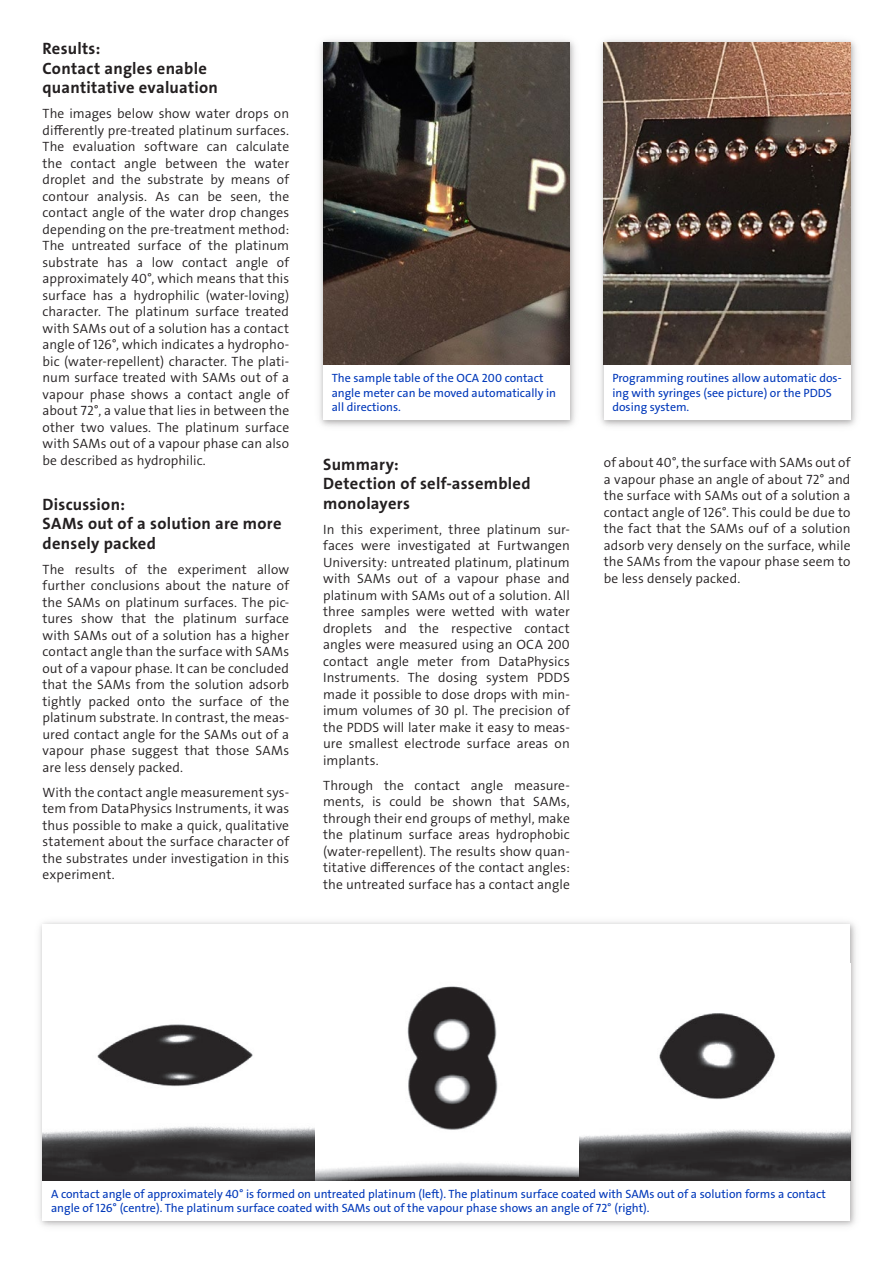
<style>
.page{position:relative;width:893px;height:1263px;background:#fff}
.page>*{position:absolute;margin:0;border:0;box-sizing:border-box;transform-origin:0 0}
.Zwischenüberschrift{font:16.5px/19.5px "The Sans LP7 Bld";letter-spacing:.02em;color:#231f20}
.Text_GB{font:13.5px/16.5px "The Sans LP4 Se Lig";letter-spacing:.01em;color:#231f20;text-align:justify}
.Caption_GB{font:12px/14.4px "The Sans LP5 Plain";color:#0038ba}
</style>
<div class="page">
<div style="left:38px;top:920px;width:819px;height:308px;background:#231f20;opacity:.26"></div>
<div style="left:43px;top:924px;width:807px;height:296px;background:#fff"></div>
<div style="left:318px;top:38px;width:259px;height:389px;background:#231f20;opacity:.26"></div>
<div style="left:323px;top:43px;width:247px;height:376px;background:#fff"></div>
<div style="left:599px;top:38px;width:258px;height:389px;background:#231f20;opacity:.26"></div>
<div style="left:604px;top:43px;width:246px;height:376px;background:#fff"></div>
<img style="left:578px;top:1013px;width:272px;height:167px">
<img style="left:315px;top:986px;width:263px;height:194px">
<img style="left:43px;top:1024px;width:272px;height:156px">
<img style="left:323px;top:43px;width:247px;height:322px">
<img style="left:604px;top:43px;width:246px;height:322px">
<p class="Zwischenüberschrift" style="left:43px;top:39px;width:177px">Results:<br>Contact angles enable quantitative evaluation</p>
<p class="Text_GB" style="left:43px;top:106px;width:248px">The images below show water drops on differently pre-treated platinum surfaces.<br>The evaluation software can calculate the contact angle between the water droplet and the substrate by means of contour analysis. As can be seen, the contact angle of the water drop changes depending on the pre-treatment method:<br>The untreated surface of the platinum substrate has a low contact angle of approximately 40°, which means that this surface has a hydrophilic (water-loving) character. The platinum surface treated with SAMs out of a solution has a contact angle of 126°, which indicates a hydropho&shy;bic (water-repellent) character. The plati&shy;num surface treated with SAMs out of a vapour phase shows a contact angle of about 72°, a value that lies in between the other two values. The platinum surface with SAMs out of a vapour phase can also be described as hydrophilic.</p>
<p class="Zwischenüberschrift" style="left:43px;top:495px;width:241px">Discussion:<br>SAMs out of a solution are more densely packed</p>
<p class="Text_GB" style="left:43px;top:561px;width:248px">The results of the experiment allow further conclusions about the nature of the SAMs on platinum surfaces. The pic&shy;tures show that the platinum surface with SAMs out of a solution has a higher contact angle than the surface with SAMs out of a vapour phase. It can be concluded that the SAMs from the solution adsorb tightly packed onto the surface of the platinum substrate. In contrast, the meas&shy;ured contact angle for the SAMs out of a vapour phase suggest that those SAMs are less densely packed.</p>
<p class="Text_GB" style="left:43px;top:784px;width:248px">With the contact angle measurement sys&shy;tem from DataPhysics Instruments, it was thus possible to make a quick, qualitative statement about the surface character of the substrates under investigation in this experiment.</p>
<p class="Caption_GB" style="left:332px;top:371px;width:226px">The sample table of the OCA 200 contact angle meter can be moved automatically in all directions.</p>
<p class="Caption_GB" style="left:612px;top:371px;width:231px">Programming routines allow automatic dos&shy;ing with syringes (see picture) or the PDDS dosing system.</p>
<p class="Zwischenüberschrift" style="left:323px;top:454px;width:209px">Summary:<br>Detection of self-assembled monolayers</p>
<p class="Text_GB" style="left:323px;top:521px;width:248px">In this experiment, three platinum sur&shy;faces were investigated at Furtwangen University: untreated platinum, platinum with SAMs out of a vapour phase and platinum with SAMs out of a solution. All three samples were wetted with water droplets and the respective contact angles were measured using an OCA 200 contact angle meter from DataPhysics Instruments. The dosing system PDDS made it possible to dose drops with min&shy;imum volumes of 30 pl. The precision of the PDDS will later make it easy to meas&shy;ure smallest electrode surface areas on implants.</p>
<p class="Text_GB" style="left:323px;top:777px;width:248px">Through the contact angle measure&shy;ments, is could be shown that SAMs, through their end groups of methyl, make the platinum surface areas hydrophobic (water-repellent). The results show quan&shy;titative differences of the contact angles: the untreated surface has a contact angle</p>
<p class="Text_GB" style="left:604px;top:455px;width:248px">of about 40°, the surface with SAMs out of a vapour phase an angle of about 72° and the surface with SAMs out of a solution a contact angle of 126°. This could be due to the fact that the SAMs ouf of a solution adsorb very densely on the surface, while the SAMs from the vapour phase seem to be less densely packed.</p>
<p class="Caption_GB" style="left:51px;top:1186px;width:776px">A contact angle of approximately 40° is formed on untreated platinum (left). The platinum surface coated with SAMs out of a solution forms a contact angle of 126° (centre). The platinum surface coated with SAMs out of the vapour phase shows an angle of 72° (right).</p>
</div>
